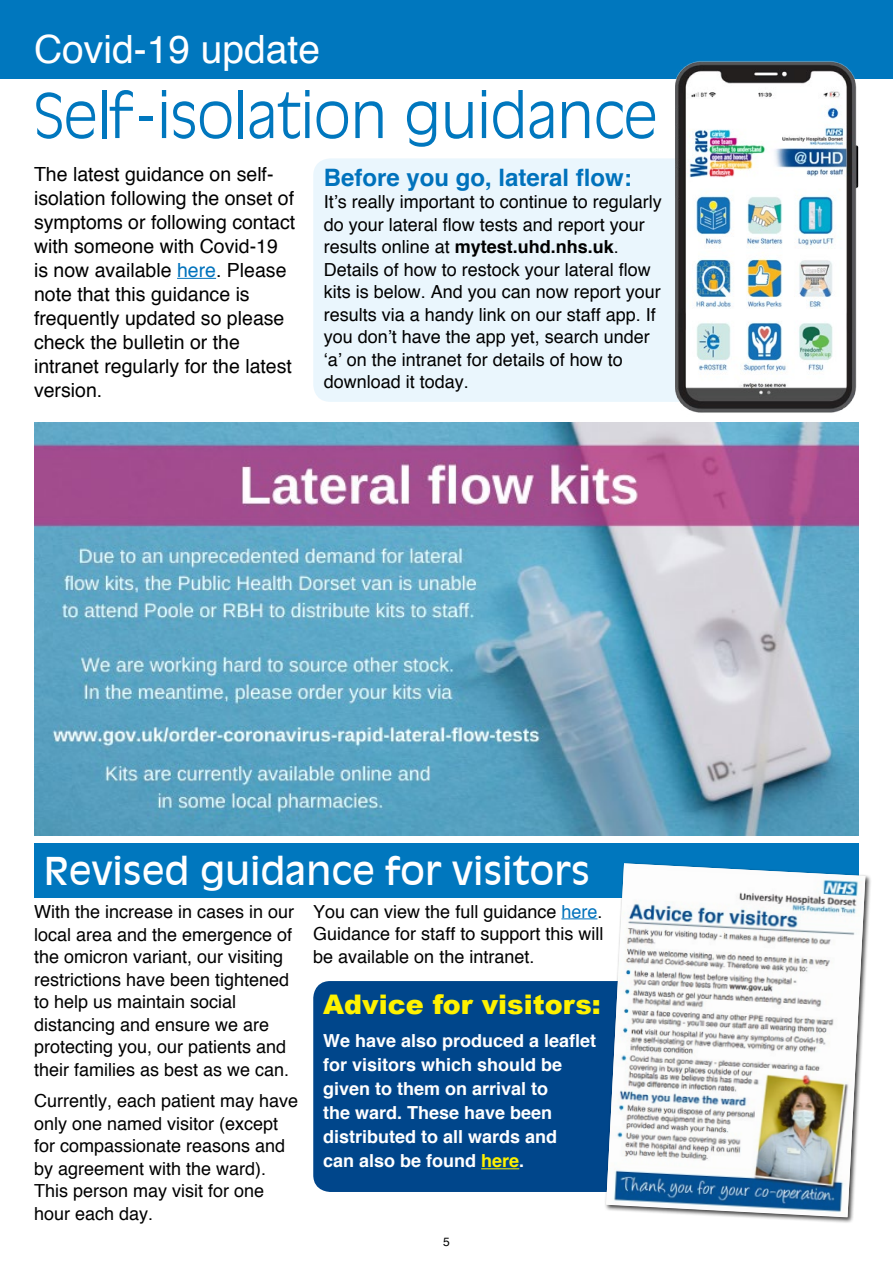
<style>
.page{position:relative;width:893px;height:1263px;background:#fff}
.page>*{position:absolute;margin:0;border:0;box-sizing:border-box;transform-origin:0 0}
.t1{font:300 60px "Decade Light S Si";color:#0077be}
.t2{font:39px "Helvetica";color:#fff}
.t3{font:37.5px "Decade S Si";color:#fff}
.t4{font:900 27px "Arial";color:#fff200}
.t5{font:700 24px "Helvetica";color:#0072bc}
.t6{font:19.5px/24px "Helvetica";color:#000}
.t7{font:18px/22.5px "Helvetica";color:#000}
.t8{font:700 18px/24px "Helvetica";color:#fff}
.t9{font:12px "Helvetica";color:#000}
.s1{color:#0072bc}
.s2{font-weight:700}
.s3{color:#fff200}
</style>
<div class="page">
<div style="left:313px;top:981px;width:457px;height:211px;background:#00468b;border-radius:17px"></div>
<img style="left:34px;top:423px;width:825px;height:412px">
<div style="left:0;top:0;width:893px;height:79px;background:#0077be"></div>
<hr style="left:177px;top:278px;width:39px;height:1px;background:#0072bc">
<div style="left:34px;top:843px;width:825px;height:54px;background:#0077be"></div>
<div style="left:604px;top:862px;width:267px;height:362px;background:#000;opacity:.75"></div>
<img style="left:606px;top:863px;width:259px;height:354px">
<hr style="left:481px;top:1168px;width:38px;height:1px;background:#fff200">
<div style="left:313px;top:158px;width:463px;height:244px;background:#eaf6fd;border-radius:17px"></div>
<img style="left:676px;top:61px;width:183px;height:362px">
<hr style="left:561px;top:918px;width:36px;height:1px;background:#0072bc">
<h2 class="t2" style="left:34px;top:25px;width:288px">Covid-19 update</h2>
<h1 class="t1" style="left:34px;top:80px;width:625px">Self-isolation guidance</h1>
<p class="t6" style="left:34px;top:162px;width:263px">The latest guidance on self&shy;isolation following the onset of symptoms or following contact with someone with Covid-19 is now available <span class="s1">here</span>. Please note that this guidance is frequently updated so please check the bulletin or the intranet regularly for the latest version.</p>
<h3 class="t5" style="left:324px;top:162px;width:310px">Before you go, lateral flow:</h3>
<p class="t7" style="left:324px;top:190px;width:340px">It’s really important to continue to regularly do your lateral flow tests and report your results online at <span class="s2">mytest.uhd.nhs.uk</span>.<br>Details of how to restock your lateral flow kits is below. And you can now report your results via a handy link on our staff app. If you don’t have the app yet, search under ‘a’ on the intranet for details of how to download it today.</p>
<h3 class="t3" style="left:44px;top:848px;width:547px">Revised guidance for visitors</h3>
<p class="t7" style="left:34px;top:900px;width:262px">With the increase in cases in our local area and the emergence of the omicron variant, our visiting restrictions have been tightened to help us maintain social distancing and ensure we are protecting you, our patients and their families as best as we can.</p>
<p class="t7" style="left:34px;top:1089px;width:266px">Currently, each patient may have only one named visitor (except for compassionate reasons and by agreement with the ward).<br>This person may visit for one hour each day.</p>
<p class="t7" style="left:313px;top:899px;width:292px;text-align:justify">You can view the full guidance <span class="s1">here</span>.<br>Guidance for staff to support this will be available on the intranet.</p>
<h3 class="t4" style="left:323px;top:985px;width:279px">Advice for visitors:</h3>
<p class="t8" style="left:323px;top:1029px;width:275px">We have also produced a leaflet for visitors which should be given to them on arrival to<br>the ward. These have been distributed to all wards and<br>can also be found <span class="s3">here</span>.</p>
<p class="t9" style="left:443px;top:1235px;width:8px">5</p>
</div>
